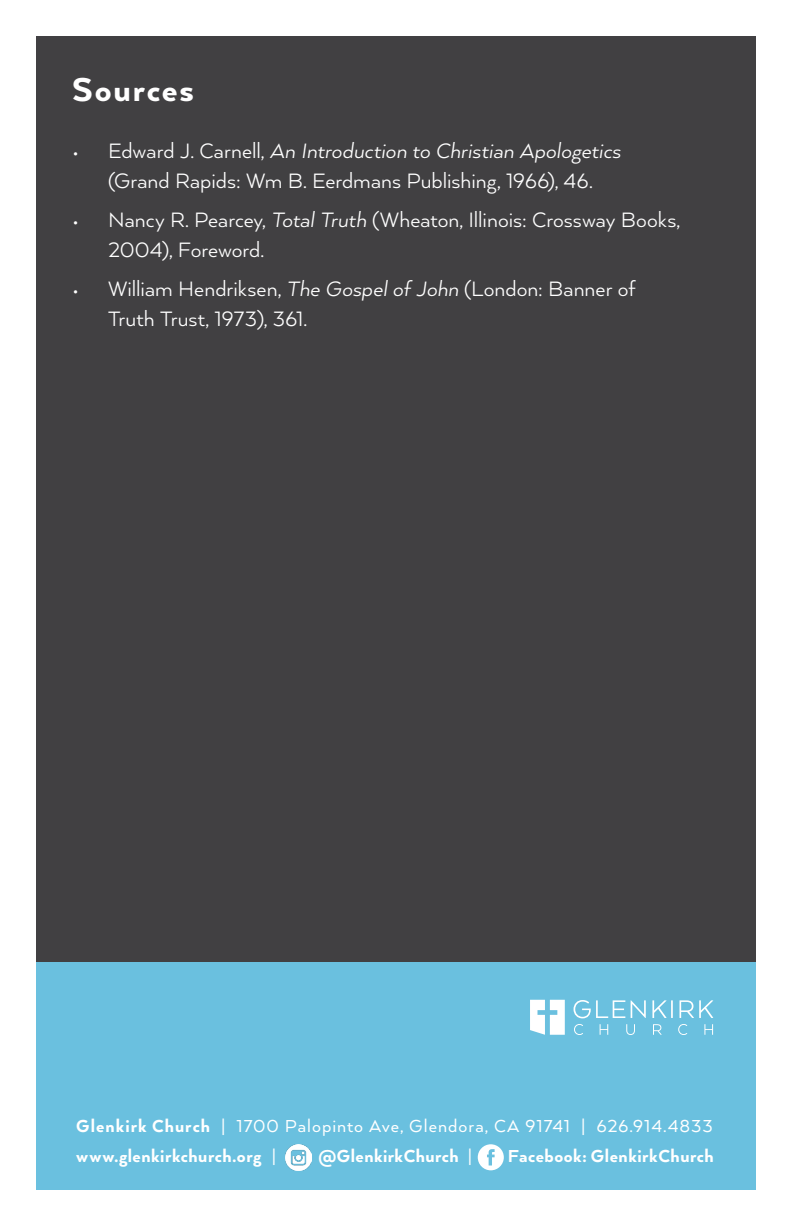
<style>
.page{position:relative;width:792px;height:1224px;background:#fff}
.page>*{position:absolute;margin:0;border:0;box-sizing:border-box;transform-origin:0 0}
.Header_1{font:800 38px "Arquitecta";letter-spacing:.045em;color:#fff}
.t1{font:24px/30px "Arquitecta";color:#fff}
.t2{font:800 20px "Arquitecta";letter-spacing:.025em;color:#fff}
.t3{font:20px "Arquitecta";letter-spacing:.045em;color:#fff}
.s1{font-style:italic}
.s2{font-weight:800}
.s3{font-weight:400}
</style>
<div class="page">
<div style="left:36px;top:959px;width:720px;height:230px;background:#6ac0df"></div>
<div style="left:36px;top:36px;width:720px;height:926px;background:#414042"></div>
<svg style="left:574px;top:1000px;width:51px;height:18px"></svg>
<svg style="left:631px;top:1000px;width:15px;height:18px"></svg>
<svg style="left:652px;top:1000px;width:21px;height:18px"></svg>
<svg style="left:679px;top:1000px;width:34px;height:18px"></svg>
<svg style="left:530px;top:1000px;width:35px;height:35px"></svg>
<svg style="left:574px;top:1024px;width:9px;height:11px"></svg>
<svg style="left:600px;top:1024px;width:8px;height:11px"></svg>
<svg style="left:626px;top:1024px;width:9px;height:11px"></svg>
<svg style="left:653px;top:1024px;width:9px;height:11px"></svg>
<svg style="left:678px;top:1024px;width:9px;height:11px"></svg>
<svg style="left:704px;top:1024px;width:9px;height:11px"></svg>
<svg style="left:478px;top:1144px;width:26px;height:26px"></svg>
<img style="left:285px;top:1144px;width:27px;height:27px">
<p class="Header_1" style="left:72px;top:65px;width:124px">Sources</p>
<p class="t1" style="left:72px;top:134px;width:550px;text-align:center">• Edward J. Carnell, <span class="s1">An Introduction to Christian Apologetics </span>(Grand Rapids: Wm B. Eerdmans Publishing, 1966), 46.</p>
<p class="t1" style="left:108px;top:203px;width:574px;text-indent:-36px">• Nancy R. Pearcey, <span class="s1">Total Truth</span> (Wheaton, Illinois: Crossway Books,<br>2004), Foreword.</p>
<p class="t1" style="left:108px;top:272px;width:529px;text-indent:-36px">• William Hendriksen, <span class="s1">The Gospel of John</span> (London: Banner of<br>Truth Trust, 1973), 361.</p>
<p class="t3" style="left:76px;top:1114px;width:638px"><span class="s2">Glenkirk Church</span> | 1700 Palopinto Ave, Glendora, CA 91741 | 626.914.4833</p>
<p class="t2" style="left:76px;top:1144px;width:201px">www.glenkirkchurch.org <span class="s3">|</span></p>
<p class="t2" style="left:318px;top:1144px;width:155px">@GlenkirkChurch <span class="s3">|</span></p>
<p class="t2" style="left:508px;top:1144px;width:207px">Facebook: GlenkirkChurch</p>
</div>
